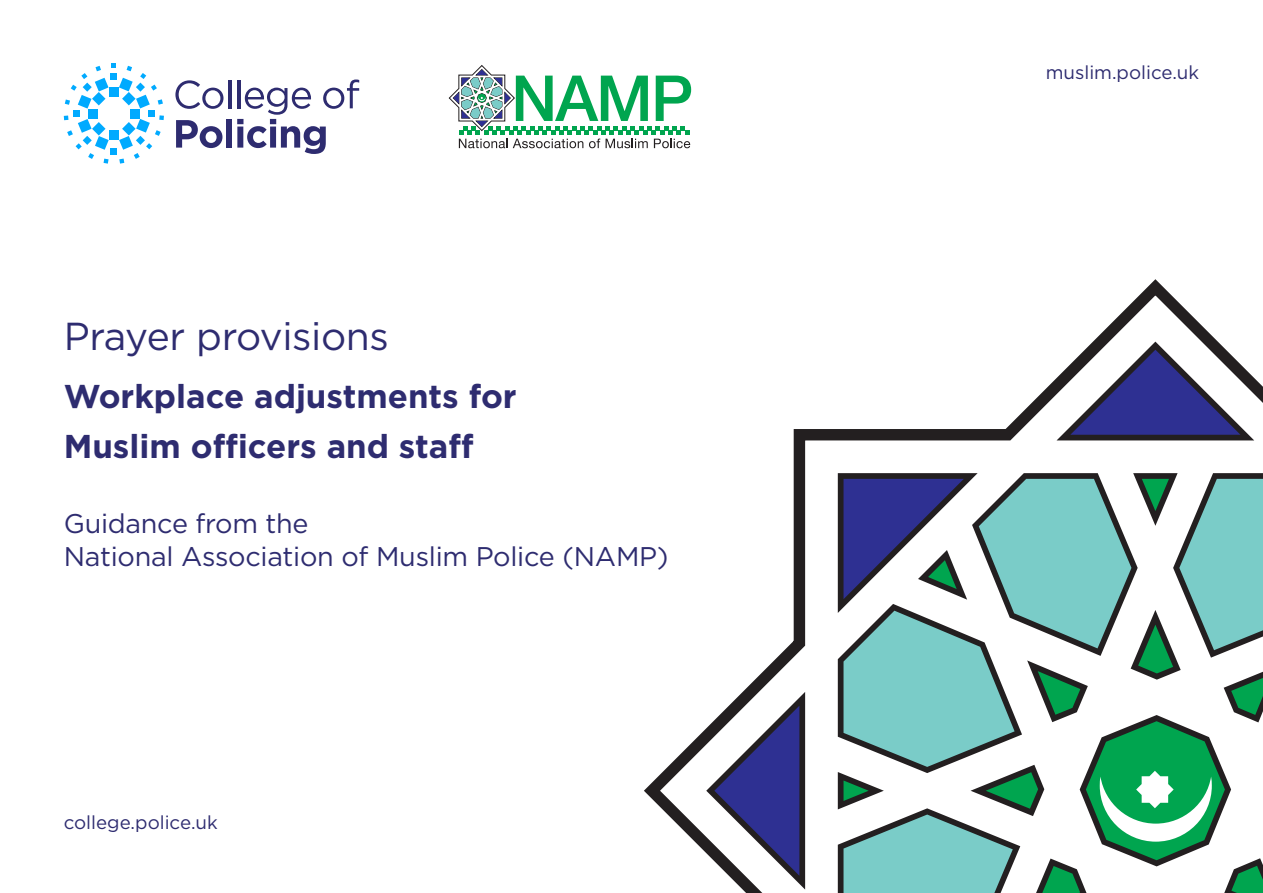
<style>
.page{position:relative;width:1263px;height:893px;background:#fff}
.page>*{position:absolute;margin:0;border:0;box-sizing:border-box;transform-origin:0 0}
.Cover_title{font:39px "Gotham";letter-spacing:-.01em;color:#2e2c70}
.Cover_subtitle{font:700 33px/49.5px "Gotham";color:#2e2c70}
.Cover_subtitle_2{font:27px/33px "Gotham";letter-spacing:-.01em;color:#2e2c70}
.t1{font:18.75px "Gotham";color:#2e2c70}
</style>
<div class="page">
<svg style="left:64px;top:64px;width:100px;height:100px"></svg>
<svg style="left:175px;top:80px;width:48px;height:29px"></svg>
<hr style="left:228px;top:80px;width:3px;height:28px;background:#2e2c70">
<svg style="left:176px;top:120px;width:46px;height:28px"></svg>
<div style="left:226px;top:119px;width:6px;height:29px;background:#2e2c70"></div>
<svg style="left:237px;top:80px;width:122px;height:74px"></svg>
<svg style="left:644px;top:279px;width:619px;height:614px"></svg>
<svg style="left:714px;top:706px;width:85px;height:170px"></svg>
<svg style="left:1070px;top:350px;width:170px;height:85px"></svg>
<svg style="left:843px;top:479px;width:420px;height:414px"></svg>
<svg style="left:448px;top:65px;width:243px;height:83px"></svg>
<p class="Cover_title" style="left:64px;top:311px;width:327px">Prayer provisions</p>
<p class="Cover_subtitle" style="left:64px;top:372px;width:454px">Workplace adjustments for<br>Muslim officers and staff</p>
<p class="Cover_subtitle_2" style="left:64px;top:507px;width:606px">Guidance from the<br>National Association of Muslim Police (NAMP)</p>
<p class="t1" style="left:64px;top:811px;width:155px">college.police.uk</p>
<p class="t1" style="left:1046px;top:60px;width:155px">muslim.police.uk</p>
</div>
